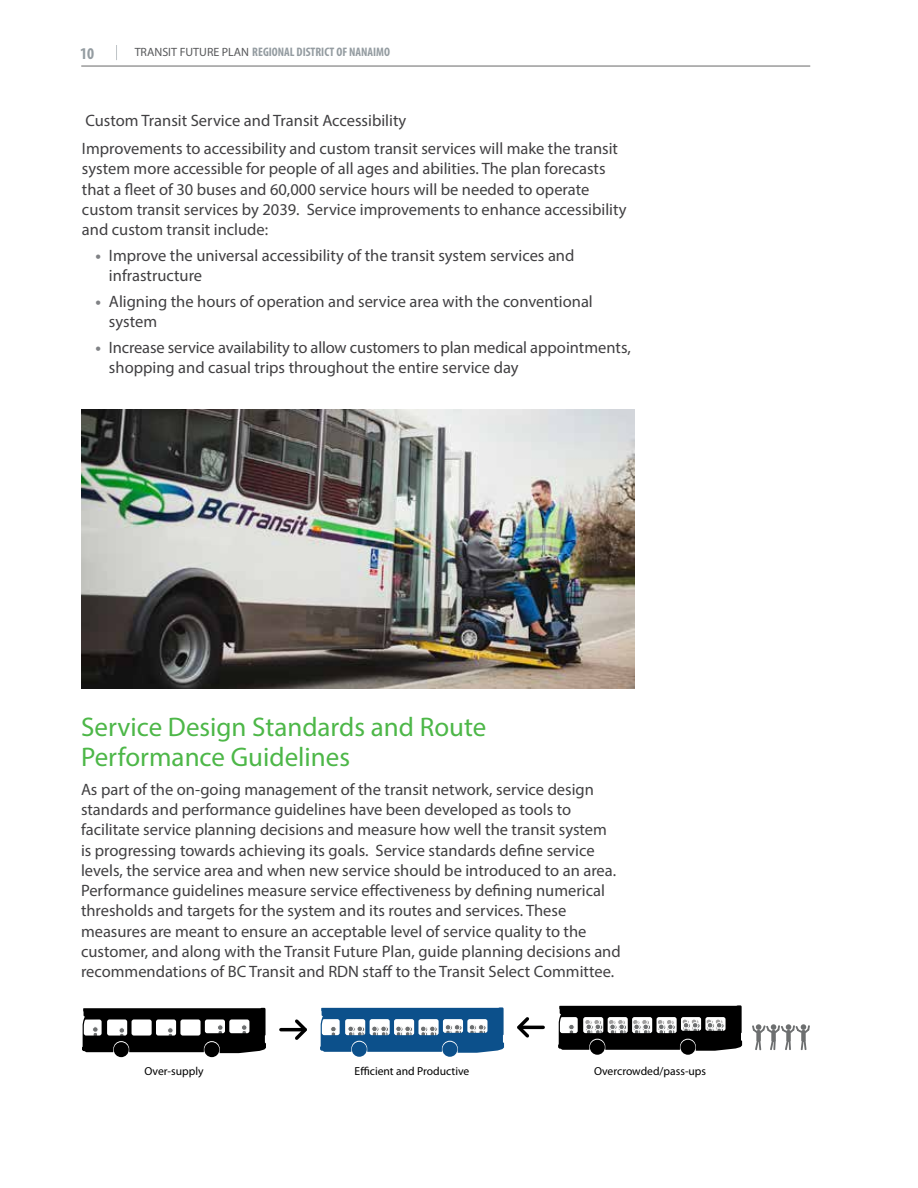
<style>
.page{position:relative;width:918px;height:1188px;background:#fff}
.page>*{position:absolute;margin:0;border:0;box-sizing:border-box;transform-origin:0 0}
.t1{font:27px/30px "Myriad Pro";color:#4db748}
.t2{font:16.5px/20.2px "Myriad Pro";color:#414042}
.t3{font:700 condensed 16.5px "Myriad Pro";color:#949ca1}
.t4{font:700 condensed 12.3px "Myriad Pro";color:#949ca1}
.t5{font:11.55px "Myriad Pro";color:#000}
.s1{font-weight:400;font-stretch:normal;font-size:12px;color:#58595b}
.s2{font-weight:700;color:#808285}
</style>
<div class="page">
<hr style="left:81px;top:66px;width:729px;height:1px;background:#000">
<svg style="left:116px;top:45px;width:1px;height:15px"></svg>
<img style="left:82px;top:409px;width:552px;height:279px">
<div style="left:114px;top:1042px;width:15px;height:15px;background:#000;border-radius:50%"></div>
<div style="left:204px;top:1042px;width:15px;height:15px;background:#000;border-radius:50%"></div>
<svg style="left:82px;top:1008px;width:184px;height:45px"></svg>
<svg style="left:352px;top:1042px;width:15px;height:15px"></svg>
<svg style="left:442px;top:1042px;width:15px;height:15px"></svg>
<svg style="left:320px;top:1007px;width:184px;height:46px"></svg>
<svg style="left:590px;top:1040px;width:15px;height:15px"></svg>
<svg style="left:680px;top:1040px;width:15px;height:15px"></svg>
<svg style="left:558px;top:1005px;width:184px;height:46px;background:#434343"></svg>
<hr style="left:281px;top:1028px;width:23px;height:3px;background:#000">
<svg style="left:292px;top:1019px;width:15px;height:21px"></svg>
<hr style="left:521px;top:1026px;width:22px;height:3px;background:#000">
<svg style="left:517px;top:1017px;width:15px;height:21px"></svg>
<div style="left:786px;top:1030px;width:5px;height:12px;background:#6d6f70;border-radius:2px"></div>
<svg style="left:785px;top:1040px;width:6px;height:10px"></svg>
<div style="left:756px;top:1030px;width:5px;height:12px;background:#6d6f70;border-radius:2px"></div>
<svg style="left:755px;top:1040px;width:6px;height:10px"></svg>
<div style="left:771px;top:1030px;width:5px;height:12px;background:#6d6f70;border-radius:2px"></div>
<svg style="left:770px;top:1040px;width:6px;height:10px"></svg>
<div style="left:801px;top:1030px;width:5px;height:12px;background:#6d6f70;border-radius:2px"></div>
<svg style="left:801px;top:1040px;width:6px;height:10px"></svg>
<svg style="left:752px;top:1024px;width:58px;height:9px"></svg>
<p class="t3" style="left:80px;top:43px;width:16px">10</p>
<p class="t4" style="left:135px;top:44px;width:257px"><span class="s1">TRANSIT FUTURE PLAN</span> REGIONAL DISTRICT OF NANAIMO</p>
<p class="t2" style="left:82px;top:107px;width:538px;line-height:27.8px">Custom Transit Service and Transit Accessibility<br>Improvements to accessibility and custom transit services will make the transit</p>
<p class="t2" style="left:82px;top:159px;width:546px">system more accessible for people of all ages and abilities. The plan forecasts that a fleet of 30 buses and 60,000 service hours will be needed to operate custom transit services by 2039. Service improvements to enhance accessibility and custom transit include:</p>
<p class="t2" style="left:109px;top:245px;width:467px;text-indent:-13px"><span class="s2">•</span> Improve the universal accessibility of the transit system services and infrastructure</p>
<p class="t2" style="left:109px;top:291px;width:485px;text-indent:-13px"><span class="s2">•</span> Aligning the hours of operation and service area with the conventional system</p>
<p class="t2" style="left:109px;top:337px;width:523px;text-indent:-13px"><span class="s2">•</span> Increase service availability to allow customers to plan medical appointments, shopping and casual trips throughout the entire service day</p>
<h1 class="t1" style="left:81px;top:711px;width:407px">Service Design Standards and Route<br>Performance Guidelines</h1>
<p class="t2" style="left:81px;top:779px;width:541px">As part of the on-going management of the transit network, service design standards and performance guidelines have been developed as tools to facilitate service planning decisions and measure how well the transit system is progressing towards achieving its goals. Service standards define service levels, the service area and when new service should be introduced to an area.<br>Performance guidelines measure service effectiveness by defining numerical thresholds and targets for the system and its routes and services. These measures are meant to ensure an acceptable level of service quality to the customer, and along with the Transit Future Plan, guide planning decisions and recommendations of BC Transit and RDN staff to the Transit Select Committee.</p>
<p class="t5" style="left:144px;top:1065px;width:61px">Over-supply</p>
<p class="t5" style="left:355px;top:1065px;width:116px">Efficient and Productive</p>
<p class="t5" style="left:594px;top:1065px;width:114px">Overcrowded/pass-ups</p>
</div>
